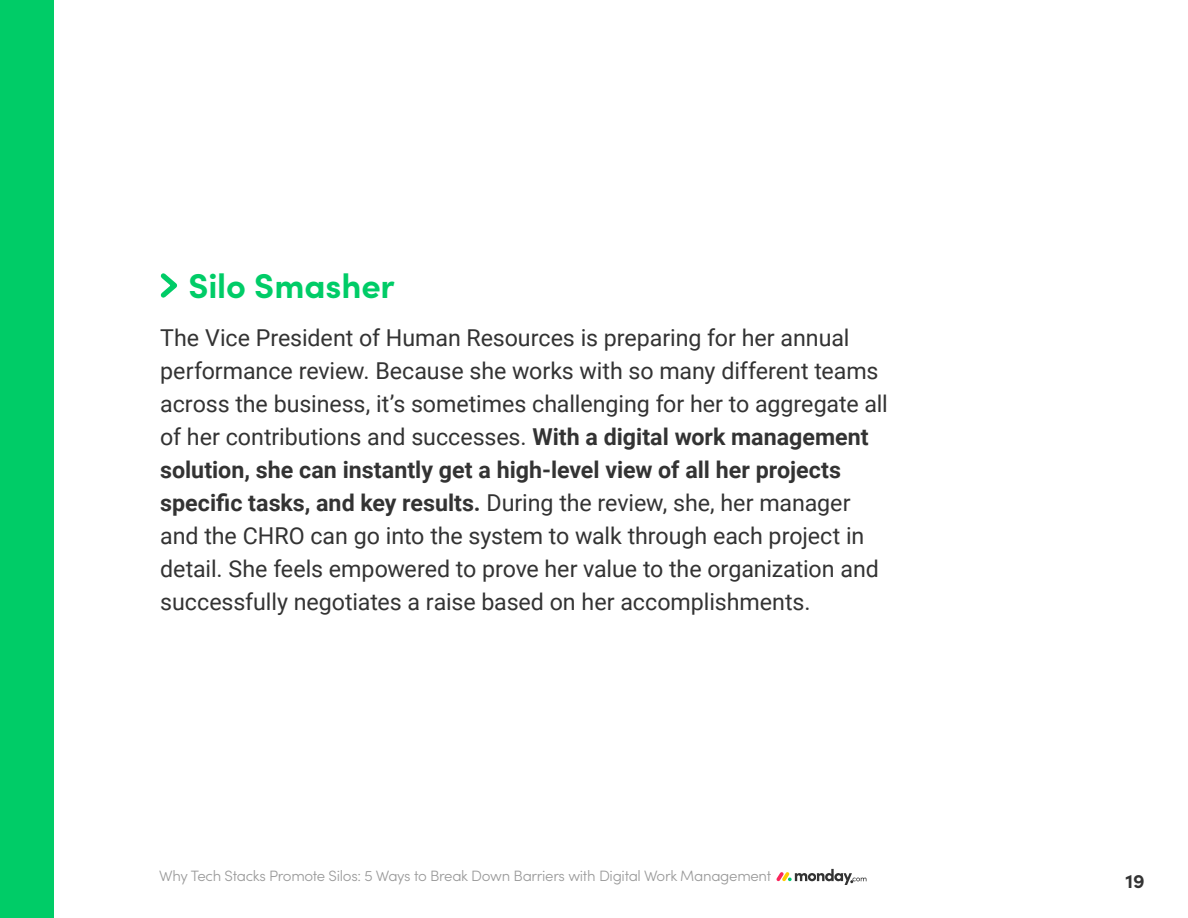
<style>
.page{position:relative;width:1188px;height:918px;background:#fff}
.page>*{position:absolute;margin:0;border:0;box-sizing:border-box;transform-origin:0 0}
.t1{font:700 34.5px "Sofia Pro";letter-spacing:-.005em;color:#00cc67}
.t2{font:23.25px/33px "Roboto";letter-spacing:-.005em;color:#333}
.t3{font:700 19.5px "Sofia Pro";color:#333}
.t4{font:300 15px "Sofia Pro";letter-spacing:-.02em;color:#999}
.s1{font-weight:700}
</style>
<div class="page">
<div style="left:1px;top:0;width:53px;height:918px;background:#00cc67"></div>
<svg style="left:776px;top:869px;width:91px;height:16px"></svg>
<svg style="left:160px;top:273px;width:18px;height:25px"></svg>
<h1 class="t1" style="left:188px;top:259px;width:208px">Silo Smasher</h1>
<p class="t2" style="left:160px;top:320px;width:729px">The Vice President of Human Resources is preparing for her annual performance review. Because she works with so many different teams across the business, it’s sometimes challenging for her to aggregate all of her contributions and successes. <span class="s1">With a digital work management solution, she can instantly get a high-level view of all her projects specific tasks, and key results.</span> During the review, she, her manager and the CHRO can go into the system to walk through each project in detail. She feels empowered to prove her value to the organization and successfully negotiates a raise based on her accomplishments.</p>
<p class="t4" style="left:159px;top:865px;width:614px">Why Tech Stacks Promote Silos: 5 Ways to Break Down Barriers with Digital Work Management</p>
<p class="t3" style="left:1126px;top:866px;width:21px">19</p>
</div>
